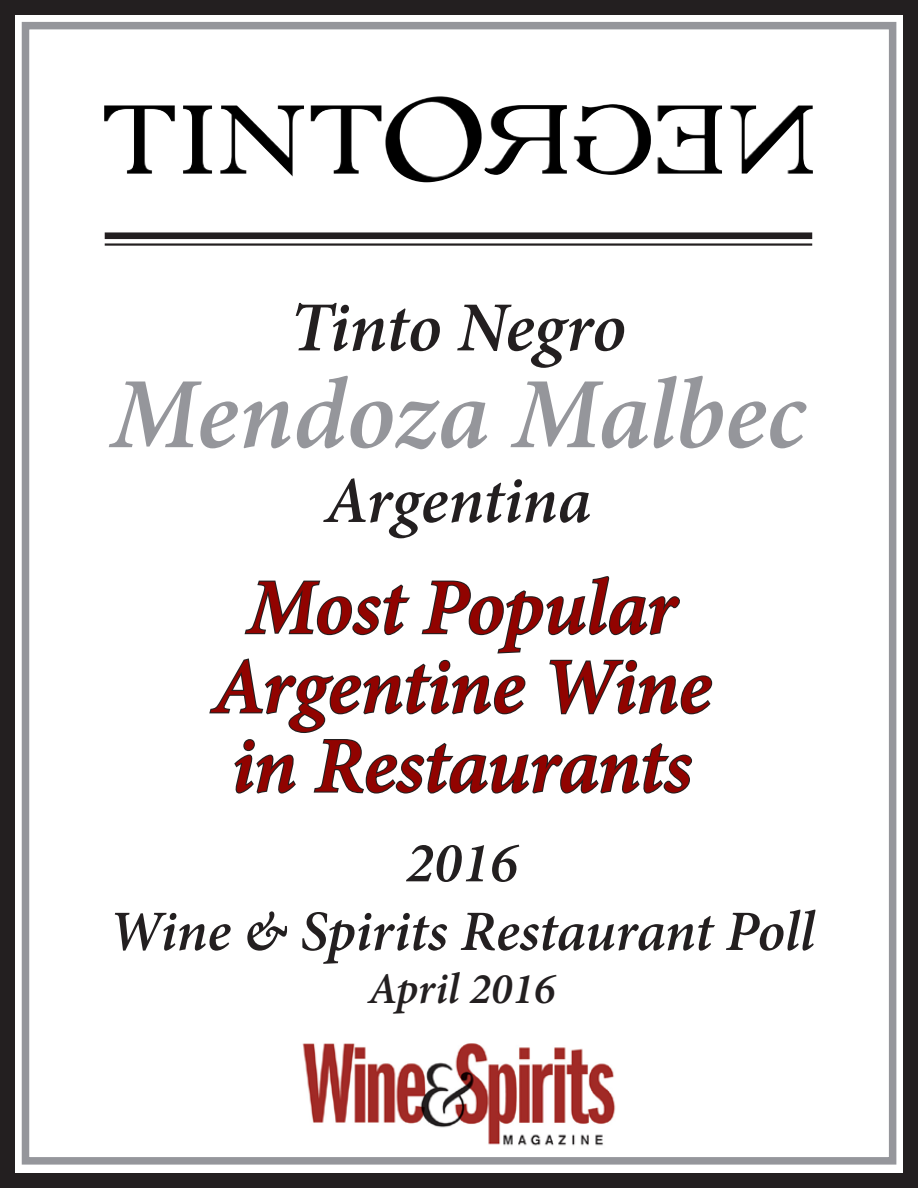
<style>
.page{position:relative;width:918px;height:1188px;background:#fff}
.page>*{position:absolute;margin:0;border:0;box-sizing:border-box;transform-origin:0 0}
.t1{font:italic 600 101.25px "Minion Pro";letter-spacing:-.005em;color:#95969b}
.t2{font:italic 600 79.2px/79.2px "Minion Pro";letter-spacing:-.01em;color:#910300;text-align:center}
.t3{font:italic 600 70.35px "Minion Pro";letter-spacing:-.01em;color:#231f20}
.t4{font:italic 600 66px "Minion Pro";letter-spacing:-.005em;color:#231f20}
.t5{font:italic 600 57.15px/68.7px "Minion Pro";letter-spacing:-.01em;color:#231f20;text-align:center}
.t6{font:italic 600 43.95px "Minion Pro";color:#231f20}
</style>
<div class="page">
<svg style="left:104px;top:105px;width:709px;height:141px"></svg>
<img style="left:384px;top:96px;width:429px;height:86px">
<div style="left:105px;top:232px;width:707px;height:7px;background:#231f20"></div>
<hr style="left:105px;top:243px;width:707px;height:3px;background:#231f20">
<svg style="left:209px;top:576px;width:504px;height:218px"></svg>
<img style="left:302px;top:1043px;width:314px;height:103px">
<div style="left:0;top:0;width:918px;height:1188px;border:15px solid #231f20"></div>
<div style="left:22px;top:22px;width:874px;height:1143px;border:8px solid #95969b"></div>
<p class="t3" style="left:290px;top:279px;width:338px">Tinto Negro</p>
<p class="t1" style="left:110px;top:344px;width:697px">Mendoza Malbec</p>
<p class="t4" style="left:324px;top:455px;width:268px">Argentina</p>
<p class="t2" style="left:212px;top:567px;width:501px">Most Popular<br>Argentine Wine in Restaurants</p>
<p class="t5" style="left:109px;top:828px;width:708px">2016<br>Wine &amp; Spirits Restaurant Poll</p>
<p class="t6" style="left:368px;top:958px;width:189px">April 2016</p>
</div>
